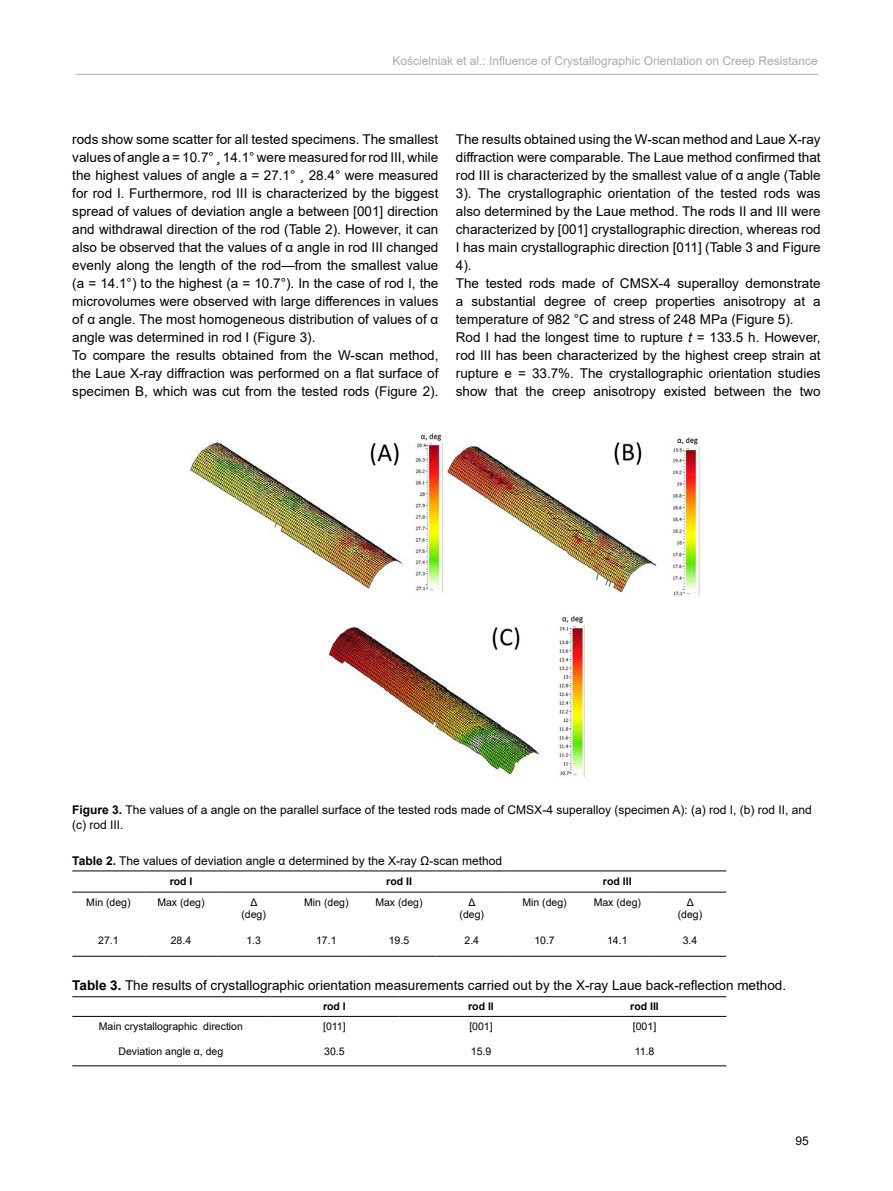
<style>
.page{position:relative;width:893px;height:1191px;background:#fff}
.page>*{position:absolute;margin:0;border:0;box-sizing:border-box;transform-origin:0 0}
.t1{font:13.5px/18px "Arial";color:#000}
.t2{font:12px/14.4px "Arial";color:#000}
.t3{font:12px "Arial";color:#aaa}
.t4{font:10.5px/12.6px "Arial";color:#000;text-align:center}
.t5{font:700 10.5px "Arial";color:#000}
.s1{font-style:italic}
.s2{font-weight:700}
</style>
<div class="page">
<hr style="left:76px;top:74px;width:742px;height:1px;background:#aaa">
<img style="left:190px;top:433px;width:510px;height:344px">
<hr style="left:72px;top:870px;width:73px;height:1px;background:#000">
<hr style="left:145px;top:870px;width:72px;height:1px;background:#000">
<hr style="left:217px;top:870px;width:73px;height:1px;background:#000">
<hr style="left:290px;top:870px;width:73px;height:1px;background:#000">
<hr style="left:363px;top:870px;width:72px;height:1px;background:#000">
<hr style="left:435px;top:870px;width:73px;height:1px;background:#000">
<hr style="left:508px;top:870px;width:73px;height:1px;background:#000">
<hr style="left:581px;top:870px;width:73px;height:1px;background:#000">
<hr style="left:654px;top:870px;width:72px;height:1px;background:#000">
<hr style="left:72px;top:891px;width:73px;height:1px;background:#000">
<hr style="left:145px;top:891px;width:72px;height:1px;background:#000">
<hr style="left:217px;top:891px;width:73px;height:1px;background:#000">
<hr style="left:290px;top:891px;width:73px;height:1px;background:#000">
<hr style="left:363px;top:891px;width:72px;height:1px;background:#000">
<hr style="left:435px;top:891px;width:73px;height:1px;background:#000">
<hr style="left:508px;top:891px;width:73px;height:1px;background:#000">
<hr style="left:581px;top:891px;width:73px;height:1px;background:#000">
<hr style="left:654px;top:891px;width:72px;height:1px;background:#000">
<hr style="left:72px;top:956px;width:73px;height:1px;background:#000">
<hr style="left:145px;top:956px;width:72px;height:1px;background:#000">
<hr style="left:217px;top:956px;width:73px;height:1px;background:#000">
<hr style="left:290px;top:956px;width:73px;height:1px;background:#000">
<hr style="left:363px;top:956px;width:72px;height:1px;background:#000">
<hr style="left:435px;top:956px;width:73px;height:1px;background:#000">
<hr style="left:508px;top:956px;width:73px;height:1px;background:#000">
<hr style="left:581px;top:956px;width:73px;height:1px;background:#000">
<hr style="left:654px;top:956px;width:72px;height:1px;background:#000">
<hr style="left:72px;top:996px;width:198px;height:1px;background:#000">
<hr style="left:270px;top:996px;width:129px;height:1px;background:#000">
<hr style="left:399px;top:996px;width:164px;height:1px;background:#000">
<hr style="left:563px;top:996px;width:163px;height:1px;background:#000">
<hr style="left:72px;top:1016px;width:198px;height:1px;background:#000">
<hr style="left:270px;top:1016px;width:129px;height:1px;background:#000">
<hr style="left:399px;top:1016px;width:164px;height:1px;background:#000">
<hr style="left:563px;top:1016px;width:163px;height:1px;background:#000">
<hr style="left:72px;top:1065px;width:198px;height:1px;background:#000">
<hr style="left:270px;top:1065px;width:129px;height:1px;background:#000">
<hr style="left:399px;top:1065px;width:164px;height:1px;background:#000">
<hr style="left:563px;top:1065px;width:163px;height:1px;background:#000">
<p class="t3" style="left:392px;top:53px;width:427px">Kościelniak et al.: Influence of Crystallographic Orientation on Creep Resistance</p>
<p class="t1" style="left:72px;top:130px;width:368px">rods show some scatter for all tested specimens. The smallest values of angle a = 10.7° ¸ 14.1° were measured for rod III, while the highest values of angle a = 27.1° ¸ 28.4° were measured for rod I. Furthermore, rod III is characterized by the biggest spread of values of deviation angle a between [001] direction and withdrawal direction of the rod (Table 2). However, it can also be observed that the values of α angle in rod III changed evenly along the length of the rod—from the smallest value (a = 14.1°) to the highest (a = 10.7°). In the case of rod I, the microvolumes were observed with large differences in values of α angle. The most homogeneous distribution of values of α angle was determined in rod I (Figure 3).<br>To compare the results obtained from the W-scan method, the Laue X-ray diffraction was performed on a flat surface of specimen B, which was cut from the tested rods (Figure 2).</p>
<p class="t1" style="left:456px;top:130px;width:366px">The results obtained using the W-scan method and Laue X-ray diffraction were comparable. The Laue method confirmed that rod III is characterized by the smallest value of α angle (Table 3). The crystallographic orientation of the tested rods was also determined by the Laue method. The rods II and III were characterized by [001] crystallographic direction, whereas rod I has main crystallographic direction [011] (Table 3 and Figure 4).<br>The tested rods made of CMSX-4 superalloy demonstrate a substantial degree of creep properties anisotropy at a temperature of 982 °C and stress of 248 MPa (Figure 5).<br>Rod I had the longest time to rupture <span class="s1">t</span> = 133.5 h. However, rod III has been characterized by the highest creep strain at rupture e = 33.7%. The crystallographic orientation studies show that the creep anisotropy existed between the two</p>
<p class="t2" style="left:72px;top:802px;width:741px"><span class="s2">Figure 3.</span> The values of a angle on the parallel surface of the tested rods made of CMSX-4 superalloy (specimen A): (a) rod I, (b) rod II, and (c) rod III.</p>
<p class="t2" style="left:72px;top:853px;width:431px"><span class="s2">Table 2.</span> The values of deviation angle α determined by the X-ray Ω-scan method</p>
<p class="t5" style="left:170px;top:873px;width:24px">rod I</p>
<p class="t5" style="left:386px;top:873px;width:27px">rod II</p>
<p class="t5" style="left:603px;top:873px;width:30px">rod III</p>
<p class="t4" style="left:86px;top:895px;width:46px">Min (deg)</p>
<p class="t4" style="left:157px;top:895px;width:49px">Max (deg)</p>
<p class="t4" style="left:241px;top:895px;width:26px">Δ (deg)</p>
<p class="t4" style="left:304px;top:895px;width:46px">Min (deg)</p>
<p class="t4" style="left:375px;top:895px;width:49px">Max (deg)</p>
<p class="t4" style="left:460px;top:895px;width:26px">Δ (deg)</p>
<p class="t4" style="left:522px;top:895px;width:46px">Min (deg)</p>
<p class="t4" style="left:594px;top:895px;width:49px">Max (deg)</p>
<p class="t4" style="left:678px;top:895px;width:26px">Δ (deg)</p>
<p class="t4" style="left:98px;top:934px;width:22px">27.1</p>
<p class="t4" style="left:171px;top:934px;width:22px">28.4</p>
<p class="t4" style="left:246px;top:934px;width:16px">1.3</p>
<p class="t4" style="left:316px;top:934px;width:22px">17.1</p>
<p class="t4" style="left:389px;top:934px;width:22px">19.5</p>
<p class="t4" style="left:464px;top:934px;width:16px">2.4</p>
<p class="t4" style="left:534px;top:934px;width:22px">10.7</p>
<p class="t4" style="left:607px;top:934px;width:22px">14.1</p>
<p class="t4" style="left:683px;top:934px;width:16px">3.4</p>
<p class="t1" style="left:72px;top:976px;width:715px"><span class="s2">Table 3.</span> The results of crystallographic orientation measurements carried out by the X-ray Laue back-reflection method.</p>
<p class="t5" style="left:323px;top:999px;width:24px">rod I</p>
<p class="t5" style="left:468px;top:999px;width:27px">rod II</p>
<p class="t5" style="left:630px;top:999px;width:30px">rod III</p>
<p class="t4" style="left:99px;top:1020px;width:146px">Main crystallographic direction</p>
<p class="t4" style="left:323px;top:1020px;width:24px">[011]</p>
<p class="t4" style="left:469px;top:1020px;width:25px">[001]</p>
<p class="t4" style="left:633px;top:1020px;width:25px">[001]</p>
<p class="t4" style="left:119px;top:1044px;width:106px">Deviation angle α, deg</p>
<p class="t4" style="left:324px;top:1044px;width:22px">30.5</p>
<p class="t4" style="left:471px;top:1044px;width:22px">15.9</p>
<p class="t4" style="left:635px;top:1044px;width:21px">11.8</p>
<p class="t2" style="left:795px;top:1133px;width:15px">95</p>
</div>
